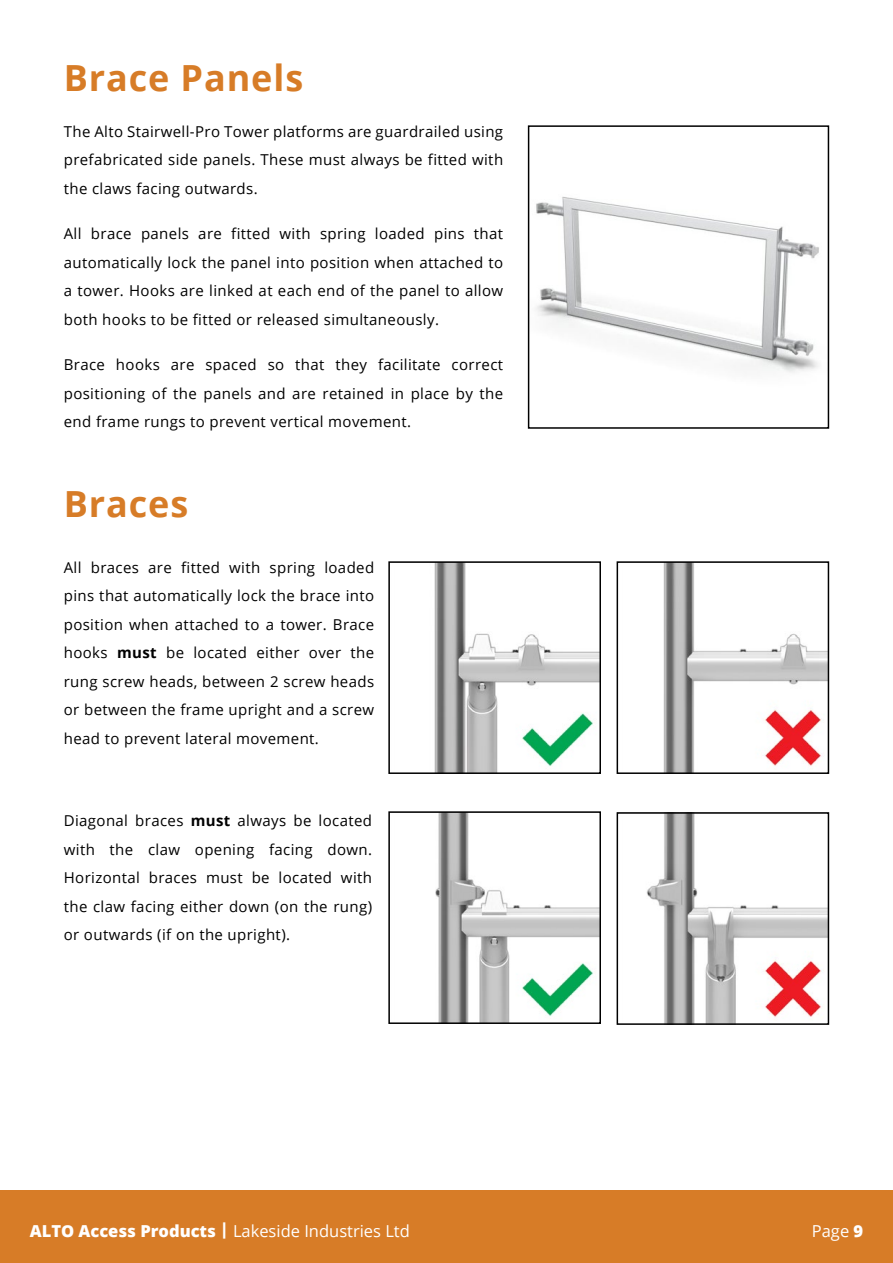
<style>
.page{position:relative;width:893px;height:1263px;background:#fff}
.page>*{position:absolute;margin:0;border:0;box-sizing:border-box;transform-origin:0 0}
.t1{font:700 36px "Open Sans";letter-spacing:.025em;color:#d77c27}
.t2{font:16.5px "Open Sans";color:#fff}
.t3{font:15px/28.5px "Open Sans";letter-spacing:.025em;color:#000;text-align:justify}
.s1{font-weight:700}
.s2{font-weight:800}
</style>
<div class="page">
<div style="left:0;top:1191px;width:893px;height:72px;background:#d77c27"></div>
<img style="left:536px;top:196px;width:283px;height:177px">
<div style="left:528px;top:125px;width:301px;height:304px;border:2px solid #000"></div>
<img style="left:646px;top:815px;width:180px;height:207px">
<div style="left:617px;top:812px;width:212px;height:213px;border:2px solid #000"></div>
<img style="left:435px;top:814px;width:163px;height:207px">
<div style="left:388px;top:811px;width:213px;height:213px;border:2px solid #000"></div>
<img style="left:434px;top:564px;width:164px;height:207px">
<div style="left:388px;top:561px;width:213px;height:213px;border:2px solid #000"></div>
<img style="left:663px;top:564px;width:163px;height:207px">
<div style="left:617px;top:561px;width:212px;height:213px;border:2px solid #000"></div>
<h1 class="t1" style="left:64px;top:53px;width:241px">Brace Panels</h1>
<p class="t3" style="left:64px;top:117px;width:441px">The Alto Stairwell-Pro Tower platforms are guardrailed using prefabricated side panels. These must always be fitted with the claws facing outwards.</p>
<p class="t3" style="left:64px;top:219px;width:441px">All brace panels are fitted with spring loaded pins that automatically lock the panel into position when attached to a tower. Hooks are linked at each end of the panel to allow both hooks to be fitted or released simultaneously.</p>
<p class="t3" style="left:64px;top:350px;width:441px">Brace hooks are spaced so that they facilitate correct positioning of the panels and are retained in place by the end frame rungs to prevent vertical movement.</p>
<h1 class="t1" style="left:64px;top:479px;width:126px">Braces</h1>
<p class="t3" style="left:64px;top:553px;width:312px">All braces are fitted with spring loaded pins that automatically lock the brace into position when attached to a tower. Brace hooks <span class="s1">must</span> be located either over the rung screw heads, between 2 screw heads or between the frame upright and a screw head to prevent lateral movement.</p>
<p class="t3" style="left:64px;top:806px;width:310px">Diagonal braces <span class="s1">must</span> always be located with the claw opening facing down.<br>Horizontal braces must be located with the claw facing either down (on the rung) or outwards (if on the upright).</p>
<p class="t2" style="left:30px;top:1219px;width:382px"><span class="s2">ALTO Access Products |</span> Lakeside Industries Ltd</p>
<p class="t2" style="left:812px;top:1219px;width:53px">Page <span class="s2">9</span></p>
</div>
